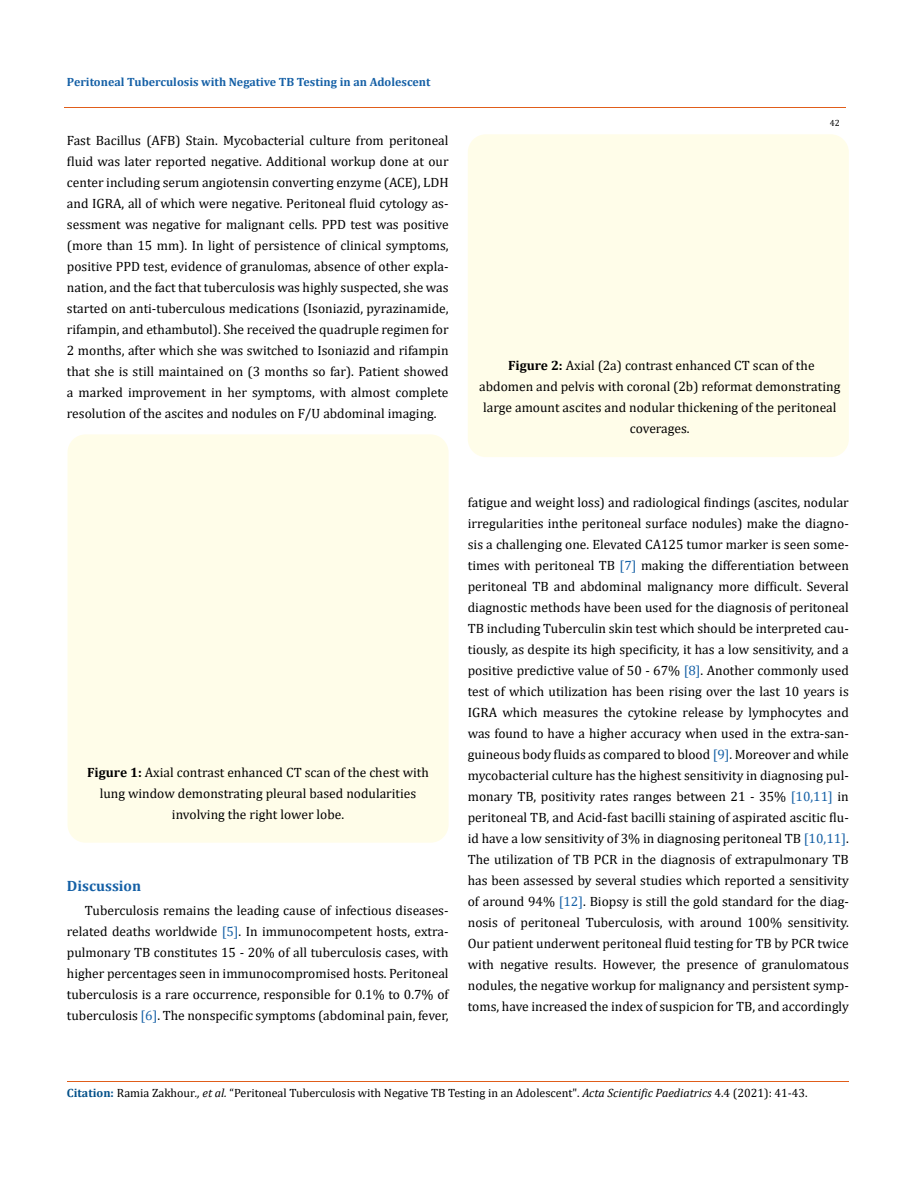
<style>
.page{position:relative;width:917px;height:1188px;background:#fff}
.page>*{position:absolute;margin:0;border:0;box-sizing:border-box;transform-origin:0 0}
.t1{font:700 15px "Cambria";color:#1560a6}
.t2{font:13.5px/21px "Cambria";color:#000;text-align:justify}
.t3{font:12px "Cambria";color:#000}
.t4{font:700 12px "Cambria";color:#1560a6}
.t5{font:9px "Cambria";color:#000}
.s1{font-weight:700}
.s2{color:#1560a6}
.s3{font-weight:700;color:#035089}
.s4{font-style:italic}
</style>
<div class="page">
<div style="left:68px;top:434px;width:380px;height:409px;background:#fffde9;border-radius:18px"></div>
<div style="left:468px;top:134px;width:380px;height:323px;background:#fffde9;border-radius:18px"></div>
<hr style="left:64px;top:108px;width:781px;height:1px;background:#e05d1a">
<hr style="left:67px;top:1082px;width:781px;height:1px;background:#e05d1a">
<p class="t4" style="left:67px;top:73px;width:365px">Peritoneal Tuberculosis with Negative TB Testing in an Adolescent</p>
<p class="t2" style="left:67px;top:130px;width:383px">Fast Bacillus (AFB) Stain. Mycobacterial culture from peritoneal fluid was later reported negative. Additional workup done at our center including serum angiotensin converting enzyme (ACE), LDH and IGRA, all of which were negative. Peritoneal fluid cytology as&shy;sessment was negative for malignant cells. PPD test was positive (more than 15 mm). In light of persistence of clinical symptoms, positive PPD test, evidence of granulomas, absence of other expla&shy;nation, and the fact that tuberculosis was highly suspected, she was started on anti-tuberculous medications (Isoniazid, pyrazinamide, rifampin, and ethambutol). She received the quadruple regimen for 2 months, after which she was switched to Isoniazid and rifampin that she is still maintained on (3 months so far). Patient showed a marked improvement in her symptoms, with almost complete resolution of the ascites and nodules on F/U abdominal imaging.</p>
<p class="t5" style="left:829px;top:118px;width:11px">42</p>
<p class="t2" style="left:479px;top:355px;width:362px;text-align:center"><span class="s1">Figure 2:</span> Axial (2a) contrast enhanced CT scan of the abdomen and pelvis with coronal (2b) reformat demonstrating large amount ascites and nodular thickening of the peritoneal coverages.</p>
<p class="t2" style="left:87px;top:762px;width:343px;text-align:center"><span class="s1">Figure 1:</span> Axial contrast enhanced CT scan of the chest with lung window demonstrating pleural based nodularities involving the right lower lobe.</p>
<p class="t1" style="left:67px;top:875px;width:76px">Discussion</p>
<p class="t2" style="left:67px;top:900px;width:383px;text-indent:18px">Tuberculosis remains the leading cause of infectious diseases&shy;related deaths worldwide <span class="s2">[5]</span>. In immunocompetent hosts, extra&shy;pulmonary TB constitutes 15 - 20% of all tuberculosis cases, with higher percentages seen in immunocompromised hosts. Peritoneal tuberculosis is a rare occurrence, responsible for 0.1% to 0.7% of tuberculosis <span class="s2">[6]</span>. The nonspecific symptoms (abdominal pain, fever,</p>
<p class="t2" style="left:468px;top:492px;width:382px">fatigue and weight loss) and radiological findings (ascites, nodular irregularities inthe peritoneal surface nodules) make the diagno&shy;sis a challenging one. Elevated CA125 tumor marker is seen some&shy;times with peritoneal TB <span class="s2">[7]</span> making the differentiation between peritoneal TB and abdominal malignancy more difficult. Several diagnostic methods have been used for the diagnosis of peritoneal TB including Tuberculin skin test which should be interpreted cau&shy;tiously, as despite its high specificity, it has a low sensitivity, and a positive predictive value of 50 - 67% <span class="s2">[8]</span>. Another commonly used test of which utilization has been rising over the last 10 years is IGRA which measures the cytokine release by lymphocytes and was found to have a higher accuracy when used in the extra-san&shy;guineous body fluids as compared to blood <span class="s2">[9]</span>. Moreover and while mycobacterial culture has the highest sensitivity in diagnosing pul&shy;monary TB, positivity rates ranges between 21 - 35% <span class="s2">[10,11]</span> in peritoneal TB, and Acid-fast bacilli staining of aspirated ascitic flu&shy;id have a low sensitivity of 3% in diagnosing peritoneal TB <span class="s2">[10,11]</span>.<br>The utilization of TB PCR in the diagnosis of extrapulmonary TB has been assessed by several studies which reported a sensitivity of around 94% <span class="s2">[12]</span>. Biopsy is still the gold standard for the diag&shy;nosis of peritoneal Tuberculosis, with around 100% sensitivity.<br>Our patient underwent peritoneal fluid testing for TB by PCR twice with negative results. However, the presence of granulomatous nodules, the negative workup for malignancy and persistent symp&shy;toms, have increased the index of suspicion for TB, and accordingly</p>
<p class="t3" style="left:67px;top:1086px;width:742px"><span class="s3">Citation:</span> Ramia Zakhour<span class="s4">., et al.</span> “Peritoneal Tuberculosis with Negative TB Testing in an Adolescent". <span class="s4">Acta Scientific Paediatrics</span> 4.4 (2021): 41-43.</p>
</div>
